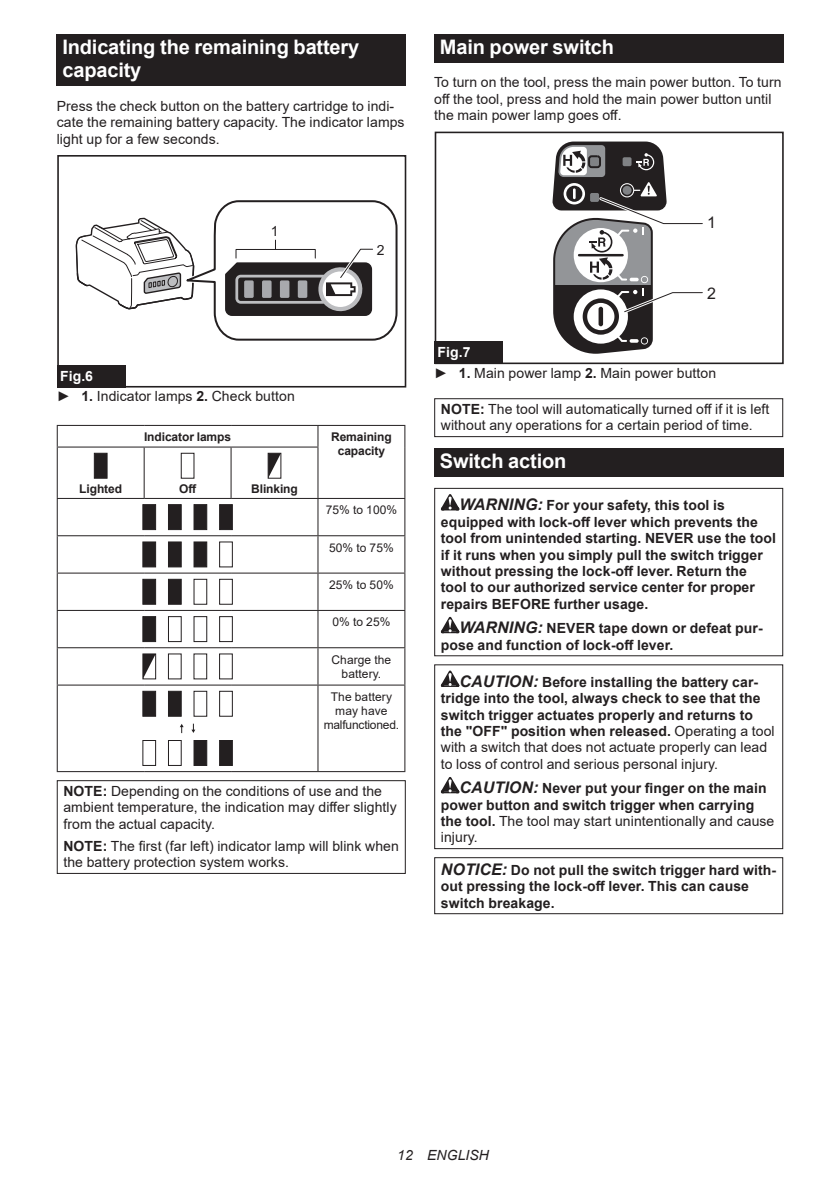
<style>
.page{position:relative;width:840px;height:1191px;background:#fff}
.page>*{position:absolute;margin:0;border:0;box-sizing:border-box;transform-origin:0 0}
.t1{font:700 20px/23.4px "Arial";letter-spacing:-.01em;color:#fff}
.t2{font:16px "Arial";color:#231f20}
.t3{font:700 14px/16.4px "Arial";letter-spacing:.005em;color:#231f20}
.t4{font:14px/16.4px "Arial";letter-spacing:.005em;color:#231f20}
.t5{font:italic 14px "Arial";letter-spacing:.005em;color:#231f20}
.t6{font:12px/14px "Arial";letter-spacing:.005em;color:#231f20;text-align:center}
.t7{font:700 12px/14px "Arial";letter-spacing:-.01em;color:#231f20;text-align:center}
.s1{font-weight:700;color:#fff}
.s2{font-weight:700}
.s3{font-style:italic;font-size:16px}
.s4{font-weight:400}
</style>
<div class="page">
<div style="left:57px;top:34px;width:348px;height:52px;background:#231f20"></div>
<div style="left:57px;top:155px;width:349px;height:232px;border:2px solid #231f20"></div>
<svg style="left:75px;top:200px;width:323px;height:141px"></svg>
<div style="left:57px;top:365px;width:68px;height:22px;background:#231f20"></div>
<hr style="left:57px;top:425px;width:87px;height:1px;background:#231f20">
<svg style="left:57px;top:426px;width:1px;height:20px"></svg>
<hr style="left:144px;top:425px;width:87px;height:1px;background:#231f20">
<hr style="left:231px;top:425px;width:87px;height:1px;background:#231f20">
<hr style="left:318px;top:425px;width:87px;height:1px;background:#231f20">
<svg style="left:317px;top:426px;width:1px;height:20px"></svg>
<svg style="left:404px;top:426px;width:1px;height:21px"></svg>
<hr style="left:57px;top:446px;width:87px;height:1px;background:#231f20">
<hr style="left:57px;top:447px;width:1px;height:51px;background:#231f20">
<hr style="left:144px;top:446px;width:87px;height:1px;background:#231f20">
<hr style="left:144px;top:447px;width:1px;height:51px;background:#231f20">
<hr style="left:231px;top:446px;width:87px;height:1px;background:#231f20">
<hr style="left:230px;top:447px;width:1px;height:51px;background:#231f20">
<hr style="left:317px;top:447px;width:1px;height:51px;background:#231f20">
<hr style="left:404px;top:447px;width:1px;height:51px;background:#231f20">
<hr style="left:57px;top:498px;width:87px;height:1px;background:#231f20">
<hr style="left:57px;top:499px;width:1px;height:36px;background:#231f20">
<hr style="left:144px;top:498px;width:87px;height:1px;background:#231f20">
<hr style="left:231px;top:498px;width:87px;height:1px;background:#231f20">
<hr style="left:318px;top:498px;width:87px;height:1px;background:#231f20">
<hr style="left:317px;top:499px;width:1px;height:36px;background:#231f20">
<hr style="left:404px;top:499px;width:1px;height:36px;background:#231f20">
<hr style="left:57px;top:535px;width:87px;height:1px;background:#231f20">
<hr style="left:57px;top:536px;width:1px;height:36px;background:#231f20">
<hr style="left:144px;top:535px;width:87px;height:1px;background:#231f20">
<hr style="left:231px;top:535px;width:87px;height:1px;background:#231f20">
<hr style="left:318px;top:535px;width:87px;height:1px;background:#231f20">
<hr style="left:317px;top:536px;width:1px;height:36px;background:#231f20">
<hr style="left:404px;top:536px;width:1px;height:36px;background:#231f20">
<hr style="left:57px;top:572px;width:87px;height:1px;background:#231f20">
<hr style="left:57px;top:573px;width:1px;height:37px;background:#231f20">
<hr style="left:144px;top:572px;width:87px;height:1px;background:#231f20">
<hr style="left:231px;top:572px;width:87px;height:1px;background:#231f20">
<hr style="left:318px;top:572px;width:87px;height:1px;background:#231f20">
<hr style="left:317px;top:573px;width:1px;height:37px;background:#231f20">
<hr style="left:404px;top:573px;width:1px;height:37px;background:#231f20">
<hr style="left:57px;top:610px;width:87px;height:1px;background:#231f20">
<hr style="left:57px;top:611px;width:1px;height:36px;background:#231f20">
<hr style="left:144px;top:610px;width:87px;height:1px;background:#231f20">
<hr style="left:231px;top:610px;width:87px;height:1px;background:#231f20">
<hr style="left:318px;top:610px;width:87px;height:1px;background:#231f20">
<hr style="left:317px;top:611px;width:1px;height:36px;background:#231f20">
<hr style="left:404px;top:611px;width:1px;height:36px;background:#231f20">
<hr style="left:57px;top:647px;width:87px;height:1px;background:#231f20">
<hr style="left:57px;top:648px;width:1px;height:36px;background:#231f20">
<hr style="left:144px;top:647px;width:87px;height:1px;background:#231f20">
<hr style="left:231px;top:647px;width:87px;height:1px;background:#231f20">
<hr style="left:318px;top:647px;width:87px;height:1px;background:#231f20">
<hr style="left:317px;top:648px;width:1px;height:36px;background:#231f20">
<hr style="left:404px;top:648px;width:1px;height:36px;background:#231f20">
<hr style="left:57px;top:684px;width:87px;height:1px;background:#231f20">
<hr style="left:57px;top:685px;width:1px;height:86px;background:#231f20">
<hr style="left:144px;top:684px;width:87px;height:1px;background:#231f20">
<hr style="left:231px;top:684px;width:87px;height:1px;background:#231f20">
<hr style="left:318px;top:684px;width:87px;height:1px;background:#231f20">
<hr style="left:317px;top:685px;width:1px;height:86px;background:#231f20">
<hr style="left:404px;top:685px;width:1px;height:86px;background:#231f20">
<hr style="left:57px;top:771px;width:87px;height:1px;background:#231f20">
<hr style="left:144px;top:771px;width:87px;height:1px;background:#231f20">
<hr style="left:231px;top:771px;width:87px;height:1px;background:#231f20">
<hr style="left:318px;top:771px;width:87px;height:1px;background:#231f20">
<svg style="left:94px;top:453px;width:13px;height:26px"></svg>
<svg style="left:181px;top:453px;width:13px;height:26px"></svg>
<svg style="left:267px;top:453px;width:14px;height:26px"></svg>
<svg style="left:142px;top:504px;width:14px;height:26px"></svg>
<svg style="left:168px;top:504px;width:14px;height:26px"></svg>
<svg style="left:193px;top:504px;width:15px;height:26px"></svg>
<svg style="left:219px;top:504px;width:14px;height:26px"></svg>
<svg style="left:142px;top:541px;width:14px;height:26px"></svg>
<svg style="left:168px;top:541px;width:14px;height:26px"></svg>
<svg style="left:193px;top:541px;width:40px;height:26px"></svg>
<svg style="left:142px;top:579px;width:14px;height:26px"></svg>
<svg style="left:168px;top:579px;width:65px;height:26px"></svg>
<svg style="left:142px;top:616px;width:91px;height:26px"></svg>
<svg style="left:142px;top:653px;width:91px;height:26px"></svg>
<svg style="left:142px;top:691px;width:91px;height:75px"></svg>
<div style="left:57px;top:780px;width:348px;height:94px;border:1px solid #231f20"></div>
<div style="left:434px;top:34px;width:348px;height:29px;background:#231f20"></div>
<div style="left:434px;top:132px;width:349px;height:232px;border:2px solid #231f20"></div>
<svg style="left:552px;top:141px;width:151px;height:213px"></svg>
<div style="left:434px;top:341px;width:68px;height:23px;background:#231f20"></div>
<div style="left:434px;top:398px;width:348px;height:39px;border:1px solid #231f20"></div>
<div style="left:434px;top:448px;width:348px;height:29px;background:#231f20"></div>
<svg style="left:440px;top:494px;width:19px;height:16px"></svg>
<svg style="left:440px;top:617px;width:19px;height:16px"></svg>
<div style="left:434px;top:488px;width:348px;height:168px;border:1px solid #231f20"></div>
<svg style="left:440px;top:670px;width:19px;height:17px"></svg>
<svg style="left:440px;top:777px;width:19px;height:16px"></svg>
<div style="left:434px;top:664px;width:348px;height:185px;border:1px solid #231f20"></div>
<div style="left:434px;top:857px;width:348px;height:57px;border:1px solid #231f20"></div>
<h1 class="t1" style="left:62px;top:36px;width:298px">Indicating the remaining battery capacity</h1>
<p class="t4" style="left:57px;top:98px;width:349px">Press the check button on the battery cartridge to indi&shy;cate the remaining battery capacity. The indicator lamps light up for a few seconds.</p>
<p class="t4" style="left:271px;top:223px;width:9px">1</p>
<p class="t4" style="left:376px;top:241px;width:9px">2</p>
<p class="t4" style="left:57px;top:366px;width:239px;line-height:20.2px"><span class="s1">Fig.6<br></span>► <span class="s2">1.</span> Indicator lamps <span class="s2">2.</span> Check button</p>
<p class="t7" style="left:144px;top:430px;width:88px">Indicator lamps</p>
<p class="t7" style="left:331px;top:430px;width:62px">Remaining capacity</p>
<p class="t7" style="left:79px;top:482px;width:44px">Lighted</p>
<p class="t7" style="left:179px;top:482px;width:19px">Off</p>
<p class="t7" style="left:251px;top:482px;width:48px">Blinking</p>
<p class="t6" style="left:325px;top:503px;width:73px">75% to 100%</p>
<p class="t6" style="left:329px;top:540px;width:66px">50% to 75%</p>
<p class="t6" style="left:329px;top:578px;width:66px">25% to 50%</p>
<p class="t6" style="left:332px;top:615px;width:59px">0% to 25%</p>
<p class="t6" style="left:331px;top:652px;width:61px">Charge the battery.</p>
<p class="t6" style="left:323px;top:690px;width:77px">The battery may have malfunctioned.</p>
<p class="t4" style="left:63px;top:783px;width:335px"><span class="s2">NOTE:</span> Depending on the conditions of use and the ambient temperature, the indication may differ slightly from the actual capacity.</p>
<p class="t4" style="left:63px;top:837px;width:337px"><span class="s2">NOTE:</span> The first (far left) indicator lamp will blink when the battery protection system works.</p>
<h1 class="t1" style="left:439px;top:36px;width:176px">Main power switch</h1>
<p class="t4" style="left:434px;top:74px;width:349px">To turn on the tool, press the main power button. To turn off the tool, press and hold the main power button until the main power lamp goes off.</p>
<p class="t2" style="left:706px;top:212px;width:10px">1</p>
<p class="t2" style="left:706px;top:282px;width:10px">2</p>
<p class="t4" style="left:434px;top:342px;width:283px;line-height:20.2px"><span class="s1">Fig.7<br></span>► <span class="s2">1.</span> Main power lamp <span class="s2">2.</span> Main power button</p>
<p class="t4" style="left:440px;top:401px;width:330px"><span class="s2">NOTE:</span> The tool will automatically turned off if it is left without any operations for a certain period of time.</p>
<h1 class="t1" style="left:439px;top:450px;width:128px">Switch action</h1>
<p class="t3" style="left:440px;top:497px;width:336px;text-indent:19px"><span class="s3">WARNING:</span> For your safety, this tool is equipped with lock-off lever which prevents the tool from unintended starting. NEVER use the tool if it runs when you simply pull the switch trigger without pressing the lock-off lever. Return the tool to our authorized service center for proper repairs BEFORE further usage.</p>
<p class="t3" style="left:440px;top:620px;width:323px;text-indent:19px"><span class="s3">WARNING:</span> NEVER tape down or defeat pur&shy;pose and function of lock-off lever.</p>
<p class="t3" style="left:440px;top:674px;width:335px;text-indent:19px"><span class="s3">CAUTION:</span> Before installing the battery car&shy;tridge into the tool, always check to see that the switch trigger actuates properly and returns to the "OFF" position when released. <span class="s4">Operating a tool with a switch that does not actuate properly can lead to loss of control and serious personal injury.</span></p>
<p class="t3" style="left:440px;top:780px;width:335px;text-indent:19px"><span class="s3">CAUTION:</span> Never put your finger on the main power button and switch trigger when carrying the tool. <span class="s4">The tool may start unintentionally and cause injury.</span></p>
<p class="t3" style="left:440px;top:861px;width:336px"><span class="s3">NOTICE:</span> Do not pull the switch trigger hard with&shy;out pressing the lock-off lever. This can cause switch breakage.</p>
<p class="t5" style="left:397px;top:1146px;width:93px">12 ENGLISH</p>
</div>
